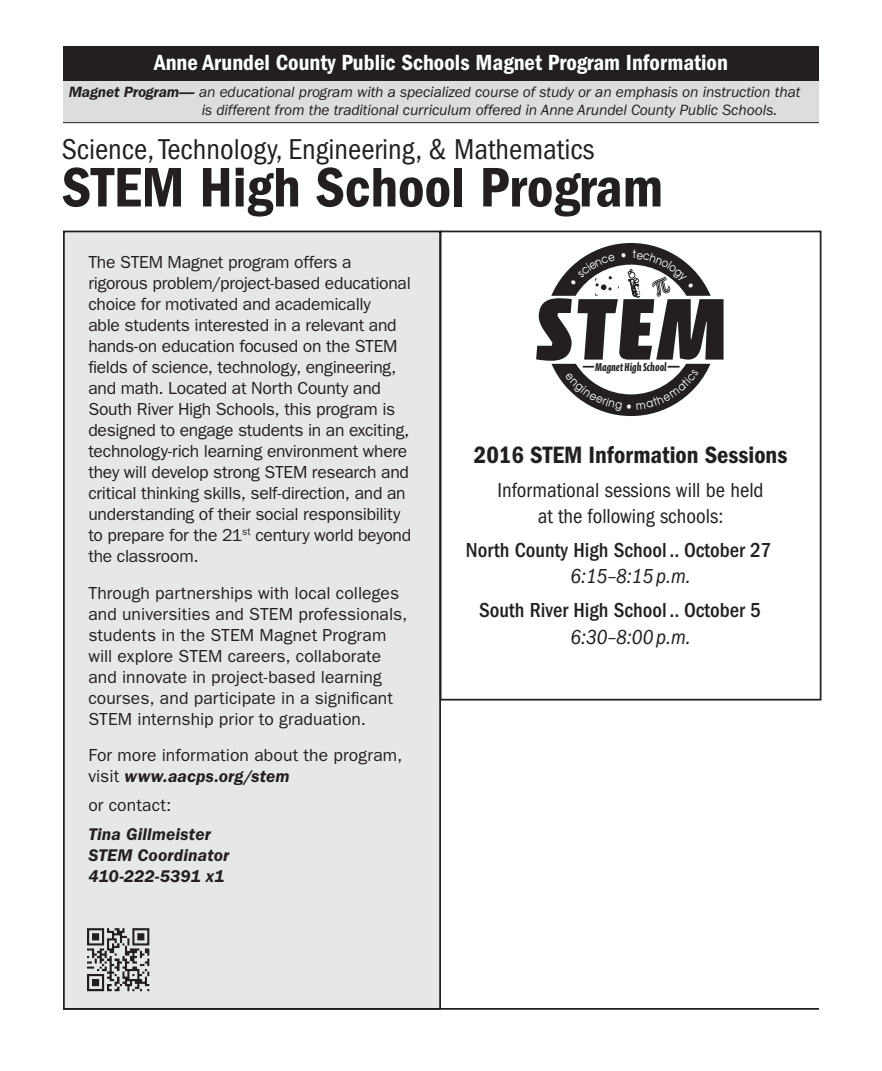
<style>
.page{position:relative;width:882px;height:1071px;background:#fff}
.page>*{position:absolute;margin:0;border:0;box-sizing:border-box;transform-origin:0 0}
.t1{font:57.75px "ITC Franklin Gothic Std Dm Cd";color:#231f20}
.SubTitle{font:condensed 29.75px "ITC Franklin Gothic Std";color:#231f20}
.Expo_Title{font:24.5px "ITC Franklin Gothic Std Dm Cd";color:#231f20}
.t2{font:22.75px "ITC Franklin Gothic Std Dm Cd";color:#fff}
.Expo_Dates{font:500 condensed 21px "ITC Franklin Gothic Std";color:#231f20}
.Expo_Text{font:condensed 21px/26.2px "ITC Franklin Gothic Std";color:#231f20;text-align:center}
.Expo_Dates-2{font:italic condensed 21px "ITC Franklin Gothic Std";color:#231f20}
.Intro{font:17.5px/21px "ITC Franklin Gothic Std";letter-spacing:-.01em;color:#231f20}
.For_more_information{font:17.5px/21px "ITC Franklin Gothic Std";letter-spacing:.005em;color:#231f20}
.For_more_information-2{font:italic 600 17.5px/21px "ITC Franklin Gothic Std";letter-spacing:.005em;color:#231f20}
.t3{font:italic 15.4px/18.6px "ITC Franklin Gothic Std";letter-spacing:-.01em;color:#231f20}
.t4{font:700 11.55px "Calcite Pro";color:#231f20;scale:.9 1}
.s1{font-weight:600}
.s2{font-weight:600;font-style:italic}
</style>
<div class="page">
<div style="left:63px;top:81px;width:756px;height:41px;background:#dcdddf"></div>
<hr style="left:63px;top:122px;width:756px;height:1px;background:#231f20">
<hr style="left:63px;top:1008px;width:756px;height:2px;background:#231f20">
<div style="left:63px;top:46px;width:756px;height:35px;background:#231f20"></div>
<div style="left:64px;top:231px;width:376px;height:778px;background:#e6e7e9"></div>
<div style="left:63px;top:231px;width:378px;height:779px;border:2px solid #231f20"></div>
<div style="left:440px;top:231px;width:382px;height:470px;border:2px solid #231f20"></div>
<img style="left:87px;top:928px;width:63px;height:64px">
<svg style="left:536px;top:243px;width:188px;height:173px"></svg>
<h3 class="t2" style="left:154px;top:49px;width:575px">Anne Arundel County Public Schools Magnet Program Information</h3>
<p class="t3" style="left:202px;top:83px;width:600px;text-indent:-133px"><span class="s1">Magnet Program—</span> an educational program with a specialized course of study or an emphasis on instruction that is different from the traditional curriculum offered in Anne Arundel County Public Schools.</p>
<p class="SubTitle" style="left:62px;top:132px;width:534px">Science, Technology, Engineering, &amp; Mathematics</p>
<p class="t1" style="left:62px;top:154px;width:603px">STEM High School Program</p>
<p class="Intro" style="left:88px;top:252px;width:324px">The STEM Magnet program offers a rigorous problem/project-based educational choice for motivated and academically<br>able students interested in a relevant and hands-on education focused on the STEM fields of science, technology, engineering, and math. Located at North County and South River High Schools, this program is designed to engage students in an exciting, technology-rich learning environment where they will develop strong STEM research and critical thinking skills, self-direction, and an understanding of their social responsibility to prepare for the 21<sup>st</sup> century world beyond the classroom.</p>
<p class="Intro" style="left:88px;top:582px;width:320px">Through partnerships with local colleges and universities and STEM professionals, students in the STEM Magnet Program will explore STEM careers, collaborate and innovate in project-based learning courses, and participate in a significant STEM internship prior to graduation.</p>
<p class="For_more_information" style="left:88px;top:745px;width:315px">For more information about the program, visit <span class="s2">www.aacps.org/stem</span></p>
<p class="For_more_information" style="left:88px;top:795px;width:84px">or contact:</p>
<p class="For_more_information-2" style="left:88px;top:824px;width:142px">Tina Gillmeister<br>STEM Coordinator<br>410-222-5391 x1</p>
<p class="t4" style="left:595px;top:361px;width:81px">Magnet High School</p>
<p class="Expo_Title" style="left:474px;top:441px;width:315px">2016 STEM Information Sessions</p>
<p class="Expo_Text" style="left:498px;top:477px;width:268px">Informational sessions will be held at the following schools:</p>
<p class="Expo_Dates" style="left:466px;top:538px;width:307px">North County High School .. October 27</p>
<p class="Expo_Dates-2" style="left:571px;top:565px;width:122px">6:15–8:15p.m.</p>
<p class="Expo_Dates" style="left:479px;top:599px;width:283px">South River High School .. October 5</p>
<p class="Expo_Dates-2" style="left:571px;top:625px;width:122px">6:30–8:00p.m.</p>
</div>
